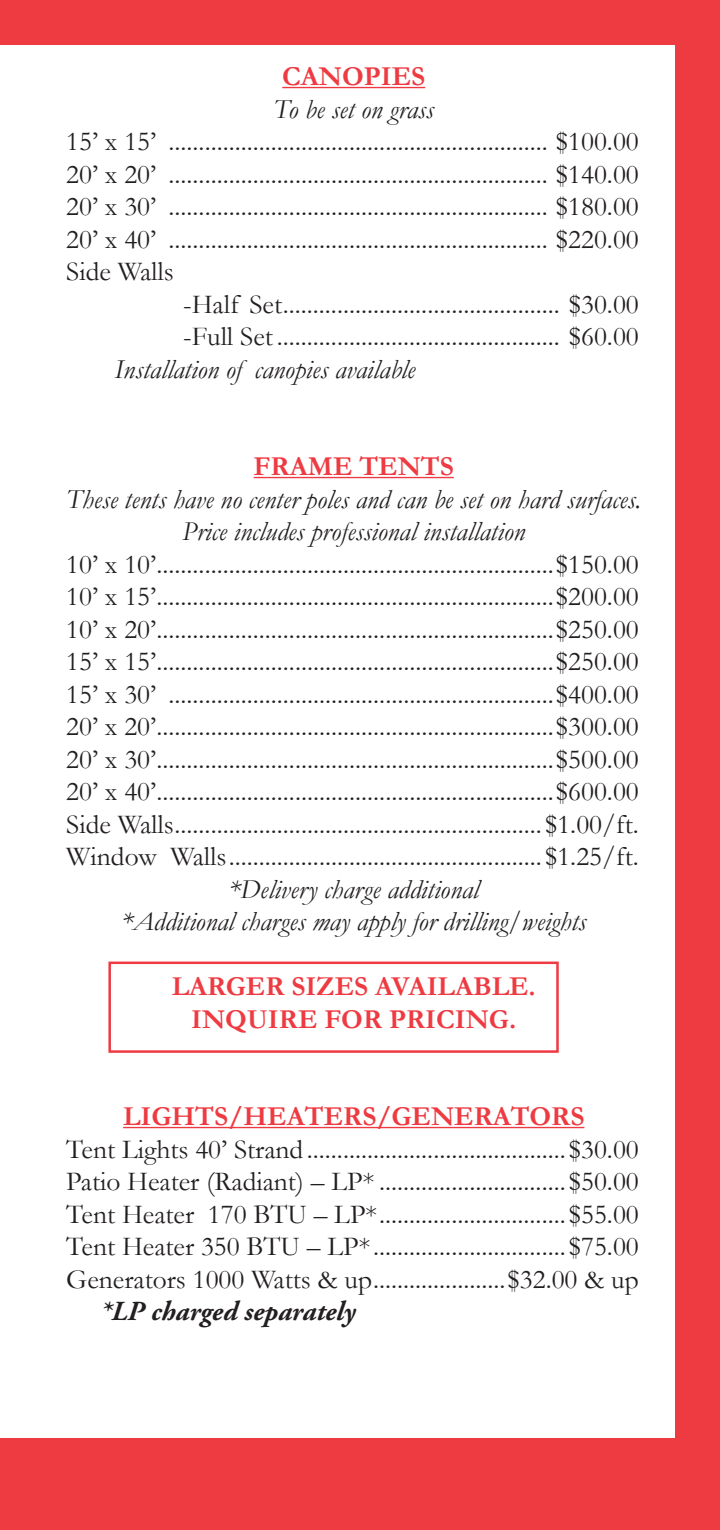
<style>
.page{position:relative;width:720px;height:1530px;background:#ee3a41}
.page>*{position:absolute;margin:0;border:0;box-sizing:border-box;transform-origin:0 0}
.t1{font:27.5px "Garamond";color:#231f20}
.t2{font:italic 27.5px "Garamond";color:#231f20}
.t3{font:700 27.5px "Garamond";color:#ee3a41}
.t4{font:italic 700 27.5px "Adobe Garamond Pro";color:#231f20}
</style>
<div class="page">
<div style="left:0;top:45px;width:675px;height:1393px;background:#fff"></div>
<hr style="left:282px;top:87px;width:143px;height:1px;background:#ee3a41">
<hr style="left:254px;top:477px;width:200px;height:1px;background:#ee3a41">
<hr style="left:123px;top:1127px;width:461px;height:1px;background:#ee3a41">
<div style="left:108px;top:962px;width:451px;height:91px;border:2px solid #ee3a41"></div>
<p class="t3" style="left:282px;top:60px;width:144px">CANOPIES</p>
<p class="t2" style="left:274px;top:93px;width:162px">To be set on grass</p>
<p class="t1" style="left:66px;top:125px;width:574px">15’ x 15’ ............................................................... $100.00</p>
<p class="t1" style="left:66px;top:158px;width:574px">20’ x 20’ ............................................................... $140.00</p>
<p class="t1" style="left:66px;top:190px;width:574px">20’ x 30’ ............................................................... $180.00</p>
<p class="t1" style="left:66px;top:223px;width:574px">20’ x 40’ ............................................................... $220.00</p>
<p class="t1" style="left:66px;top:255px;width:109px">Side Walls</p>
<p class="t1" style="left:183px;top:288px;width:457px">-Half Set.............................................. $30.00</p>
<p class="t1" style="left:183px;top:320px;width:457px">-Full Set............................................... $60.00</p>
<p class="t2" style="left:114px;top:353px;width:302px">Installation of canopies available</p>
<p class="t3" style="left:254px;top:450px;width:202px">FRAME TENTS</p>
<p class="t2" style="left:66px;top:483px;width:576px">These tents have no center poles and can be set on hard surfaces.</p>
<p class="t2" style="left:182px;top:515px;width:345px">Price includes professional installation</p>
<p class="t1" style="left:66px;top:548px;width:574px">10’ x 10’..................................................................$150.00</p>
<p class="t1" style="left:66px;top:580px;width:574px">10’ x 15’..................................................................$200.00</p>
<p class="t1" style="left:66px;top:613px;width:574px">10’ x 20’..................................................................$250.00</p>
<p class="t1" style="left:66px;top:645px;width:574px">15’ x 15’..................................................................$250.00</p>
<p class="t1" style="left:66px;top:678px;width:574px">15’ x 30’ ................................................................$400.00</p>
<p class="t1" style="left:66px;top:710px;width:574px">20’ x 20’..................................................................$300.00</p>
<p class="t1" style="left:66px;top:743px;width:574px">20’ x 30’..................................................................$500.00</p>
<p class="t1" style="left:66px;top:775px;width:574px">20’ x 40’..................................................................$600.00</p>
<p class="t1" style="left:66px;top:808px;width:574px">Side Walls............................................................. $1.00/ft.</p>
<p class="t1" style="left:66px;top:840px;width:574px">Window Walls.................................................... $1.25/ft.</p>
<p class="t2" style="left:229px;top:873px;width:252px">*Delivery charge additional</p>
<p class="t2" style="left:121px;top:905px;width:467px">*Additional charges may apply for drilling/weights</p>
<p class="t3" style="left:172px;top:970px;width:366px">LARGER SIZES AVAILABLE.</p>
<p class="t3" style="left:191px;top:1003px;width:327px">INQUIRE FOR PRICING.</p>
<p class="t3" style="left:123px;top:1100px;width:463px">LIGHTS/HEATERS/GENERATORS</p>
<p class="t1" style="left:66px;top:1133px;width:574px">Tent Lights 40’ Strand ...........................................$30.00</p>
<p class="t1" style="left:66px;top:1165px;width:574px">Patio Heater (Radiant) – LP* ............................... $50.00</p>
<p class="t1" style="left:66px;top:1198px;width:574px">Tent Heater 170 BTU – LP*............................... $55.00</p>
<p class="t1" style="left:66px;top:1230px;width:574px">Tent Heater 350 BTU – LP*................................ $75.00</p>
<p class="t1" style="left:66px;top:1263px;width:574px">Generators 1000 Watts &amp; up......................$32.00 &amp; up</p>
<p class="t4" style="left:101px;top:1296px;width:256px">*LP charged separately</p>
</div>
